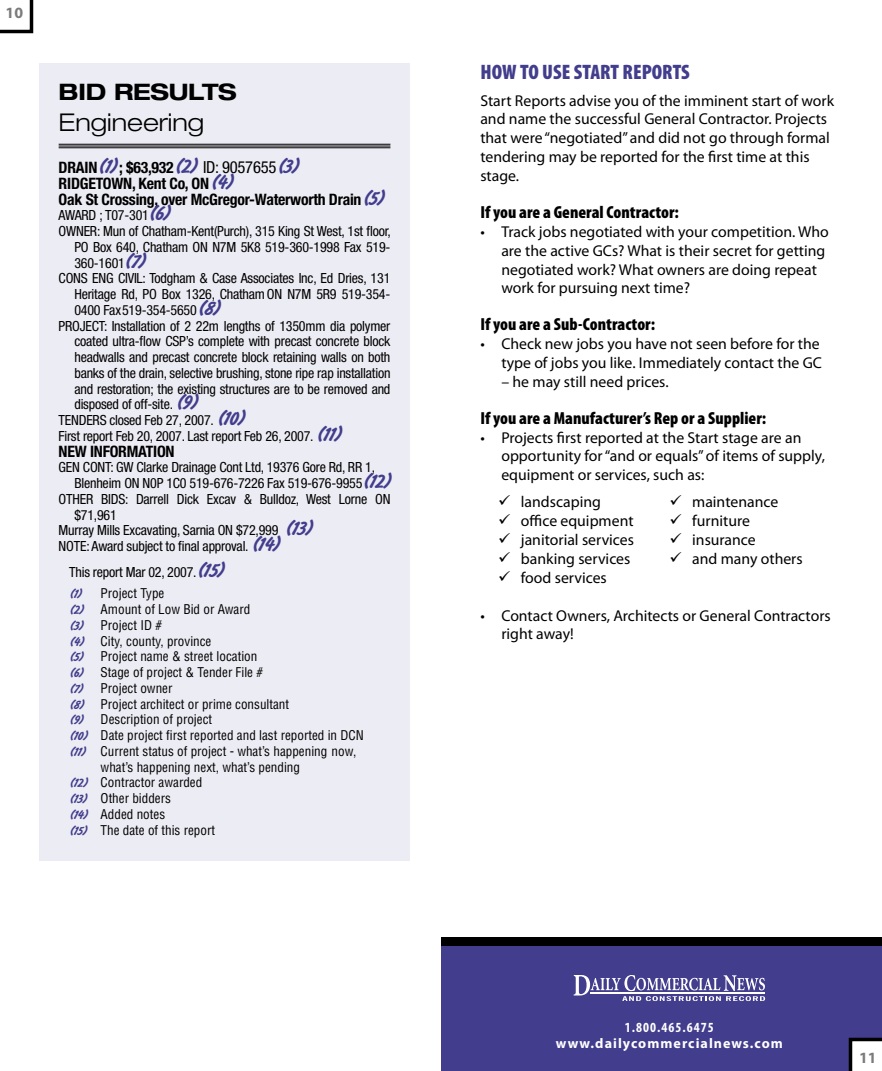
<style>
.page{position:relative;width:882px;height:1071px;background:#fff}
.page>*{position:absolute;margin:0;border:0;box-sizing:border-box;transform-origin:0 0}
.t1{font:300 expanded 24.5px "Helvetica Neue";color:#000}
.t2{font:700 expanded 22.75px "Helvetica Neue";letter-spacing:-.015em;color:#000}
.t3{font:900 condensed 21px "Myriad Pro";color:#423d8c}
.t4{font:900 condensed 17.5px "Myriad Pro";color:#000}
.t5{font:15.75px/18.9px "Myriad Pro";color:#000}
.t6{font:700 condensed 15.75px/15.8px "Helvetica Neue";letter-spacing:-.015em;color:#000}
.t7{font:700 15.75px "Myriad Pro";color:#7b7b7b}
.t8{font:condensed 14px "Helvetica Neue";letter-spacing:-.015em;color:#000}
.t9{font:700 14px "Myriad Pro";letter-spacing:.075em;color:#fff}
.t10{font:700 condensed 14px "Myriad Pro";letter-spacing:.075em;color:#fff}
.t11{font:condensed 13.12px/15.8px "Helvetica";color:#000}
.t12{font:italic 13.12px "Brush Type";color:#423d8c}
.s1{font-family:"Brush Type";font-weight:400;font-style:italic;font-stretch:normal;font-size:21px;color:#423d8c}
.s2{font-weight:400;font-size:16.62px}
.s3{font-family:"Brush Type";font-style:italic;font-stretch:normal;font-size:21px;color:#423d8c}
.s4{font-family:"Brush Type";font-style:italic;font-stretch:normal;color:#423d8c}
</style>
<div class="page">
<svg style="left:0;top:0;width:34px;height:34px"></svg>
<div style="left:441px;top:937px;width:441px;height:134px;background:#423d8c"></div>
<div style="left:441px;top:937px;width:441px;height:9px;background:#000"></div>
<svg style="left:574px;top:975px;width:191px;height:26px"></svg>
<svg style="left:848px;top:1037px;width:34px;height:34px"></svg>
<div style="left:39px;top:63px;width:371px;height:797px;background:#ececf4"></div>
<hr style="left:59px;top:144px;width:331px;height:1px;background:#000">
<hr style="left:59px;top:146px;width:331px;height:1px;background:#000">
<hr style="left:59px;top:147px;width:331px;height:1px;background:#000">
<p class="t7" style="left:6px;top:3px;width:19px">1 0</p>
<h2 class="t2" style="left:59px;top:77px;width:180px">BID RESULTS</h2>
<h1 class="t1" style="left:59px;top:108px;width:147px">Engineering</h1>
<p class="t6" style="left:59px;top:160px;width:324px">DRAIN<span class="s1">(1)</span> ; $63,932 <span class="s1">(2)</span> <span class="s2">ID: 9057655</span><span class="s1">(3)<br></span>RIDGETOWN, Kent Co, ON <span class="s1">(4)<br></span>Oak St Crossing, over McGregor-Waterworth Drain<span class="s1">(5)</span></p>
<p class="t8" style="left:59px;top:207px;width:111px">AWARD ; T07-301<span class="s3">(6)</span></p>
<p class="t8" style="left:59px;top:223px;width:334px">OWNER: Mun of Chatham-Kent(Purch), 315 King St West, 1st floor,</p>
<p class="t8" style="left:74px;top:239px;width:318px">PO Box 640, Chatham ON N7M 5K8 519-360-1998 Fax 519-</p>
<p class="t8" style="left:74px;top:255px;width:70px">360-1601 <span class="s3">(7)</span></p>
<p class="t8" style="left:59px;top:270px;width:333px">CONS ENG CIVIL: Todgham &amp; Case Associates Inc, Ed Dries, 131</p>
<p class="t8" style="left:74px;top:286px;width:318px">Heritage Rd, PO Box 1326, Chatham ON N7M 5R9 519-354-</p>
<p class="t8" style="left:74px;top:302px;width:145px">0400 Fax 519-354-5650<span class="s3">(8)</span></p>
<p class="t8" style="left:59px;top:318px;width:333px">PROJECT: Installation of 2 22m lengths of 1350mm dia polymer</p>
<p class="t8" style="left:74px;top:333px;width:318px">coated ultra-flow CSP’s complete with precast concrete block</p>
<p class="t8" style="left:74px;top:349px;width:318px">headwalls and precast concrete block retaining walls on both</p>
<p class="t8" style="left:74px;top:365px;width:318px">banks of the drain, selective brushing, stone ripe rap installation</p>
<p class="t8" style="left:74px;top:381px;width:318px">and restoration; the existing structures are to be removed and</p>
<p class="t8" style="left:74px;top:396px;width:122px">disposed of off-site. <span class="s3">(9)</span></p>
<p class="t8" style="left:59px;top:412px;width:185px">TENDERS closed Feb 27, 2007. <span class="s3">(10)</span></p>
<p class="t8" style="left:59px;top:428px;width:282px">First report Feb 20, 2007. Last report Feb 26, 2007. <span class="s3">(11)</span></p>
<p class="t6" style="left:59px;top:443px;width:117px">NEW INFORMATION</p>
<p class="t8" style="left:59px;top:459px;width:318px">GEN CONT: GW Clarke Drainage Cont Ltd, 19376 Gore Rd, RR 1,</p>
<p class="t8" style="left:74px;top:475px;width:315px">Blenheim ON N0P 1C0 519-676-7226 Fax 519-676-9955<span class="s3">(12)</span></p>
<p class="t8" style="left:59px;top:491px;width:333px">OTHER BIDS: Darrell Dick Excav &amp; Bulldoz, West Lorne ON</p>
<p class="t8" style="left:74px;top:507px;width:44px">$71,961</p>
<p class="t8" style="left:59px;top:522px;width:253px">Murray Mills Excavating, Sarnia ON $72,999 <span class="s3">(13)</span></p>
<p class="t8" style="left:59px;top:538px;width:220px">NOTE: Award subject to final approval. <span class="s3">(14)</span></p>
<p class="t8" style="left:69px;top:564px;width:154px">This report Mar 02, 2007.<span class="s3">(15)</span></p>
<p class="t12" style="left:69px;top:588px;width:13px">(1)</p>
<p class="t11" style="left:69px;top:586px;width:183px;text-indent:32px">Project Type<br><span class="s4">(2)</span> Amount of Low Bid or Award</p>
<p class="t12" style="left:69px;top:620px;width:14px">(3)</p>
<p class="t11" style="left:101px;top:617px;width:63px">Project ID #</p>
<p class="t12" style="left:69px;top:636px;width:15px">(4)</p>
<p class="t11" style="left:101px;top:633px;width:112px">City, county, province</p>
<p class="t12" style="left:69px;top:651px;width:14px">(5)</p>
<p class="t11" style="left:101px;top:649px;width:158px">Project name &amp; street location</p>
<p class="t12" style="left:69px;top:667px;width:14px">(6)</p>
<p class="t11" style="left:101px;top:665px;width:164px">Stage of project &amp; Tender File #</p>
<p class="t12" style="left:69px;top:683px;width:14px">(7)</p>
<p class="t11" style="left:101px;top:680px;width:73px">Project owner</p>
<p class="t12" style="left:69px;top:699px;width:15px">(8)</p>
<p class="t11" style="left:101px;top:696px;width:190px">Project architect or prime consultant</p>
<p class="t12" style="left:69px;top:714px;width:14px">(9)</p>
<p class="t11" style="left:69px;top:712px;width:296px;text-indent:32px">Description of project<br><span class="s4">(10)</span> Date project first reported and last reported in DCN</p>
<p class="t12" style="left:69px;top:746px;width:16px">(11)</p>
<p class="t11" style="left:101px;top:743px;width:257px">Current status of project - what’s happening now,</p>
<p class="t11" style="left:101px;top:759px;width:201px">what’s happening next, what’s pending</p>
<p class="t11" style="left:69px;top:775px;width:135px"><span class="s4">(12)</span> Contractor awarded</p>
<p class="t11" style="left:69px;top:791px;width:103px"><span class="s4">(13)</span> Other bidders</p>
<p class="t11" style="left:69px;top:806px;width:98px"><span class="s4">(14)</span> Added notes</p>
<p class="t11" style="left:69px;top:822px;width:147px"><span class="s4">(15)</span> The date of this report</p>
<h3 class="t3" style="left:480px;top:58px;width:211px">HOW TO USE START REPORTS</h3>
<p class="t5" style="left:480px;top:91px;width:355px">Start Reports advise you of the imminent start of work and name the successful General Contractor. Projects that were “negotiated” and did not go through formal tendering may be reported for the first time at this stage.</p>
<p class="t4" style="left:480px;top:201px;width:200px">If you are a General Contractor:</p>
<p class="t5" style="left:501px;top:222px;width:329px;text-indent:-21px">• Track jobs negotiated with your competition. Who are the active GCs? What is their secret for getting negotiated work? What owners are doing repeat work for pursuing next time?</p>
<p class="t4" style="left:480px;top:313px;width:176px">If you are a Sub-Contractor:</p>
<p class="t5" style="left:480px;top:334px;width:343px;text-align:right">• Check new jobs you have not seen before for the type of jobs you like. Immediately contact the GC</p>
<p class="t5" style="left:501px;top:372px;width:169px">– he may still need prices.</p>
<p class="t4" style="left:480px;top:407px;width:287px">If you are a Manufacturer’s Rep or a Supplier:</p>
<p class="t5" style="left:501px;top:428px;width:325px;text-indent:-21px">• Projects first reported at the Start stage are an opportunity for “and or equals” of items of supply, equipment or services, such as:</p>
<p class="t5" style="left:498px;top:492px;width:104px">✓ landscaping</p>
<p class="t5" style="left:669px;top:492px;width:110px">✓ maintenance</p>
<p class="t5" style="left:498px;top:511px;width:137px">✓ office equipment</p>
<p class="t5" style="left:669px;top:511px;width:82px">✓ furniture</p>
<p class="t5" style="left:498px;top:530px;width:138px">✓ janitorial services</p>
<p class="t5" style="left:669px;top:530px;width:88px">✓ insurance</p>
<p class="t5" style="left:498px;top:549px;width:134px">✓ banking services</p>
<p class="t5" style="left:669px;top:549px;width:135px">✓ and many others</p>
<p class="t5" style="left:498px;top:568px;width:110px">✓ food services</p>
<p class="t5" style="left:501px;top:606px;width:331px;text-indent:-21px">• Contact Owners, Architects or General Contractors right away!</p>
<p class="t10" style="left:625px;top:1018px;width:91px">1.800.465.6475</p>
<p class="t9" style="left:556px;top:1035px;width:229px">www.dailycommercialnews.com</p>
<p class="t7" style="left:859px;top:1047px;width:8px">11</p>
</div>
